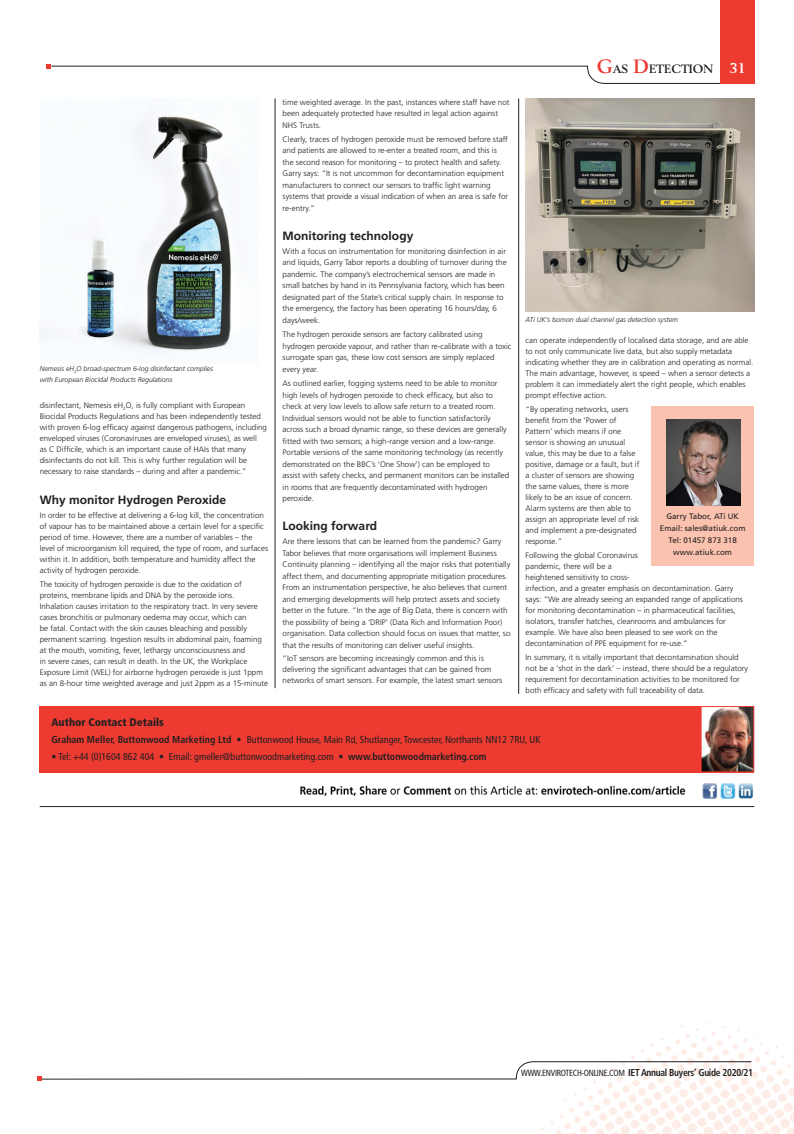
<style>
.page{position:relative;width:794px;height:1134px;background:#fff}
.page>*{position:absolute;margin:0;border:0;box-sizing:border-box;transform-origin:0 0}
.t1{font:700 14px "Berling";color:#fff}
.t2{font:700 12px "Frutiger";color:#231f20}
.t3{font:700 11.9px "Berling";color:#231f20}
.t4{font:900 condensed 11px "Frutiger";color:#231f20}
.t5{font:condensed 10px "Frutiger";color:#231f20}
.t6{font:700 condensed 10px "Frutiger";letter-spacing:-.03em;color:#231f20;scale:.95 1}
.t7{font:300 8px/11px "Frutiger";color:#231f20}
.t8{font:8px "Frutiger";color:#231f20}
.t9{font:italic 300 7px/11px "Frutiger";color:#231f20}
.s1{font-size:19px;color:#ee3b32}
.s2{font-weight:700}
.s3{font-weight:400;font-size:8.9px}
</style>
<div class="page">
<svg style="left:37px;top:1014px;width:757px;height:120px"></svg>
<hr style="left:275px;top:99px;width:1px;height:589px;background:#231f20">
<hr style="left:518px;top:99px;width:1px;height:595px;background:#231f20">
<img style="left:40px;top:107px;width:192px;height:246px">
<img style="left:525px;top:99px;width:229px;height:212px">
<div style="left:651px;top:407px;width:102px;height:159px;background:#fbc3af"></div>
<img style="left:666px;top:420px;width:74px;height:86px">
<img style="left:300px;top:783px;width:453px;height:16px">
<div style="left:40px;top:706px;width:714px;height:66px;background:#ee3b32"></div>
<img style="left:702px;top:708px;width:50px;height:62px">
<div style="left:700px;top:706px;width:54px;height:66px;border:1px solid #ee3b32"></div>
<hr style="left:40px;top:806px;width:714px;height:1px;background:#231f20">
<svg style="left:47px;top:64px;width:673px;height:20px"></svg>
<div style="left:720px;top:0;width:35px;height:84px;background:#ee3b32"></div>
<p class="t9" style="left:40px;top:363px;width:175px">Nemesis eH<sub>2</sub>O broad-spectrum 6-log disinfectant complies with European Biocidal Products Regulations</p>
<p class="t7" style="left:40px;top:399px;width:229px">disinfectant, Nemesis eH<sub>2</sub>O, is fully compliant with European Biocidal Products Regulations and has been independently tested with proven 6-log efficacy against dangerous pathogens, including enveloped viruses (Coronaviruses are enveloped viruses), as well<br>as C Difficile, which is an important cause of HAIs that many disinfectants do not kill. This is why further regulation will be necessary to raise standards – during and after a pandemic.”</p>
<p class="t2" style="left:40px;top:493px;width:188px">Why monitor Hydrogen Peroxide</p>
<p class="t7" style="left:40px;top:510px;width:230px">In order to be effective at delivering a 6-log kill, the concentration of vapour has to be maintained above a certain level for a specific period of time. However, there are a number of variables – the level of microorganism kill required, the type of room, and surfaces within it. In addition, both temperature and humidity affect the activity of hydrogen peroxide.</p>
<p class="t7" style="left:40px;top:579px;width:230px">The toxicity of hydrogen peroxide is due to the oxidation of proteins, membrane lipids and DNA by the peroxide ions.<br>Inhalation causes irritation to the respiratory tract. In very severe cases bronchitis or pulmonary oedema may occur, which can<br>be fatal. Contact with the skin causes bleaching and possibly permanent scarring. Ingestion results in abdominal pain, foaming at the mouth, vomiting, fever, lethargy unconsciousness and<br>in severe cases, can result in death. In the UK, the Workplace Exposure Limit (WEL) for airborne hydrogen peroxide is just 1ppm as an 8-hour time weighted average and just 2ppm as a 15-minute</p>
<p class="t7" style="left:283px;top:96px;width:228px;line-height:11.5px">time weighted average. In the past, instances where staff have not been adequately protected have resulted in legal action against<br>NHS Trusts.</p>
<p class="t7" style="left:283px;top:133px;width:227px;line-height:11.5px">Clearly, traces of hydrogen peroxide must be removed before staff and patients are allowed to re-enter a treated room, and this is the second reason for monitoring – to protect health and safety.<br>Garry says: “It is not uncommon for decontamination equipment manufacturers to connect our sensors to traffic light warning systems that provide a visual indication of when an area is safe for re-entry.”</p>
<p class="t2" style="left:283px;top:228px;width:132px">Monitoring technology</p>
<p class="t7" style="left:283px;top:245px;width:226px;line-height:11.5px">With a focus on instrumentation for monitoring disinfection in air and liquids, Garry Tabor reports a doubling of turnover during the pandemic. The company’s electrochemical sensors are made in small batches by hand in its Pennsylvania factory, which has been designated part of the State’s critical supply chain. In response to the emergency, the factory has been operating 16 hours/day, 6 days/week.</p>
<p class="t7" style="left:283px;top:329px;width:230px;line-height:11.5px">The hydrogen peroxide sensors are factory calibrated using hydrogen peroxide vapour, and rather than re-calibrate with a toxic surrogate span gas, these low cost sensors are simply replaced every year.</p>
<p class="t7" style="left:283px;top:378px;width:228px;line-height:11.5px">As outlined earlier, fogging systems need to be able to monitor high levels of hydrogen peroxide to check efficacy, but also to check at very low levels to allow safe return to a treated room.<br>Individual sensors would not be able to function satisfactorily across such a broad dynamic range, so these devices are generally fitted with two sensors; a high-range version and a low-range.<br>Portable versions of the same monitoring technology (as recently demonstrated on the BBC’s ‘One Show’) can be employed to assist with safety checks, and permanent monitors can be installed in rooms that are frequently decontaminated with hydrogen peroxide.</p>
<p class="t2" style="left:283px;top:518px;width:96px">Looking forward</p>
<p class="t7" style="left:283px;top:536px;width:229px;line-height:11.5px">Are there lessons that can be learned from the pandemic? Garry Tabor believes that more organisations will implement Business Continuity planning – identifying all the major risks that potentially affect them, and documenting appropriate mitigation procedures.<br>From an instrumentation perspective, he also believes that current and emerging developments will help protect assets and society better in the future. “In the age of Big Data, there is concern with the possibility of being a ‘DRIP’ (Data Rich and Information Poor) organisation. Data collection should focus on issues that matter, so that the results of monitoring can deliver useful insights.</p>
<p class="t7" style="left:283px;top:653px;width:221px">“IoT sensors are becoming increasingly common and this is delivering the significant advantages that can be gained from networks of smart sensors. For example, the latest smart sensors</p>
<p class="t3" style="left:597px;top:62px;width:118px"><span class="s1">G</span>AS <span class="s1">D</span>ETECTION</p>
<p class="t1" style="left:730px;top:60px;width:17px">31</p>
<p class="t9" style="left:525px;top:314px;width:154px">ATi UK’s Isomon dual channel gas detection system</p>
<p class="t7" style="left:525px;top:335px;width:229px">can operate independently of localised data storage, and are able to not only communicate live data, but also supply metadata indicating whether they are in calibration and operating as normal.<br>The main advantage, however, is speed – when a sensor detects a problem it can immediately alert the right people, which enables prompt effective action.</p>
<p class="t7" style="left:525px;top:404px;width:115px">“By operating networks, users benefit from the ‘Power of<br>Pattern’ which means if one sensor is showing an unusual value, this may be due to a false positive, damage or a fault, but if a cluster of sensors are showing the same values, there is more likely to be an issue of concern.<br>Alarm systems are then able to assign an appropriate level of risk and implement a pre-designated response.”</p>
<p class="t7" style="left:525px;top:550px;width:219px">Following the global Coronavirus<br>pandemic, there will be a<br>heightened sensitivity to cross-<br>infection, and a greater emphasis on decontamination. Garry says: “We are already seeing an expanded range of applications for monitoring decontamination – in pharmaceutical facilities, isolators, transfer hatches, cleanrooms and ambulances for example. We have also been pleased to see work on the decontamination of PPE equipment for re-use.”</p>
<p class="t7" style="left:525px;top:651px;width:224px">In summary, it is vitally important that decontamination should not be a ‘shot in the dark’ – instead, there should be a regulatory requirement for decontamination activities to be monitored for both efficacy and safety with full traceability of data.</p>
<p class="t8" style="left:666px;top:511px;width:74px">Garry Tabor, ATi UK</p>
<p class="t8" style="left:660px;top:523px;width:87px">Email: sales@atiuk.com</p>
<p class="t8" style="left:668px;top:535px;width:70px">Tel: 01457 873 318</p>
<p class="t8" style="left:673px;top:547px;width:60px">www.atiuk.com</p>
<p class="t4" style="left:51px;top:716px;width:114px">Author Contact Details</p>
<p class="t5" style="left:51px;top:734px;width:490px"><span class="s2">Graham Meller, Buttonwood Marketing Ltd •</span> Buttonwood House, Main Rd, Shutlanger, Towcester, Northants NN12 7RU, UK</p>
<p class="t5" style="left:51px;top:751px;width:436px">• Tel: +44 (0)1604 862 404 • Email: gmeller@buttonwoodmarketing.com • <span class="s2">www.buttonwoodmarketing.com</span></p>
<p class="t6" style="left:521px;top:1067px;width:246px"><span class="s3">WWW.ENVIROTECH-ONLINE.COM</span> IET Annual Buyers’ Guide 2020/21</p>
</div>
